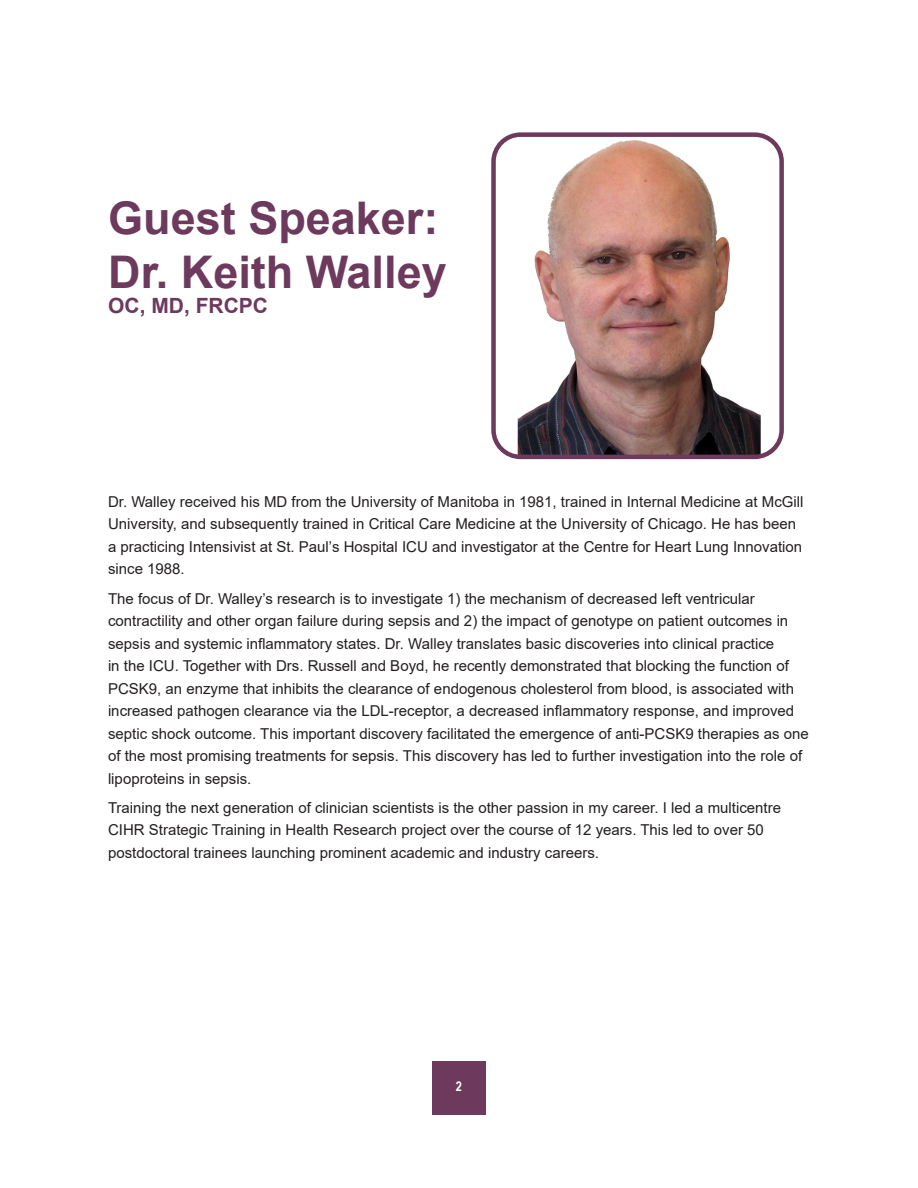
<style>
.page{position:relative;width:918px;height:1188px;background:#fff}
.page>*{position:absolute;margin:0;border:0;box-sizing:border-box;transform-origin:0 0}
.Guest_Speaker{font:700 45px/54px "Arial";color:#6d3a5d}
.Guest_Speaker-2{font:700 21px "Arial";color:#6d3a5d}
.Body{font:15px/22.5px "Arial";color:#231f20}
.t1{font:700 13.5px "Arial Narrow";color:#fff}
</style>
<div class="page">
<div style="left:432px;top:1061px;width:54px;height:54px;background:#6d3a5d"></div>
<img style="left:518px;top:137px;width:243px;height:317px">
<div style="left:491px;top:132px;width:293px;height:327px;border:4px solid #6d3a5d;border-radius:27px"></div>
<p class="Guest_Speaker" style="left:108px;top:191px;width:340px">Guest Speaker:<br>Dr. Keith Walley</p>
<p class="Guest_Speaker-2" style="left:108px;top:291px;width:161px">OC, MD, FRCPC</p>
<p class="Body" style="left:108px;top:490px;width:697px">Dr. Walley received his MD from the University of Manitoba in 1981, trained in Internal Medicine at McGill University, and subsequently trained in Critical Care Medicine at the University of Chicago. He has been a practicing Intensivist at St. Paul’s Hospital ICU and investigator at the Centre for Heart Lung Innovation since 1988.</p>
<p class="Body" style="left:108px;top:587px;width:702px">The focus of Dr. Walley’s research is to investigate 1) the mechanism of decreased left ventricular contractility and other organ failure during sepsis and 2) the impact of genotype on patient outcomes in sepsis and systemic inflammatory states. Dr. Walley translates basic discoveries into clinical practice<br>in the ICU. Together with Drs. Russell and Boyd, he recently demonstrated that blocking the function of PCSK9, an enzyme that inhibits the clearance of endogenous cholesterol from blood, is associated with increased pathogen clearance via the LDL-receptor, a decreased inflammatory response, and improved septic shock outcome. This important discovery facilitated the emergence of anti-PCSK9 therapies as one of the most promising treatments for sepsis. This discovery has led to further investigation into the role of lipoproteins in sepsis.</p>
<p class="Body" style="left:108px;top:796px;width:675px">Training the next generation of clinician scientists is the other passion in my career. I led a multicentre<br>CIHR Strategic Training in Health Research project over the course of 12 years. This led to over 50 postdoctoral trainees launching prominent academic and industry careers.</p>
<p class="t1" style="left:456px;top:1076px;width:8px">2</p>
</div>
